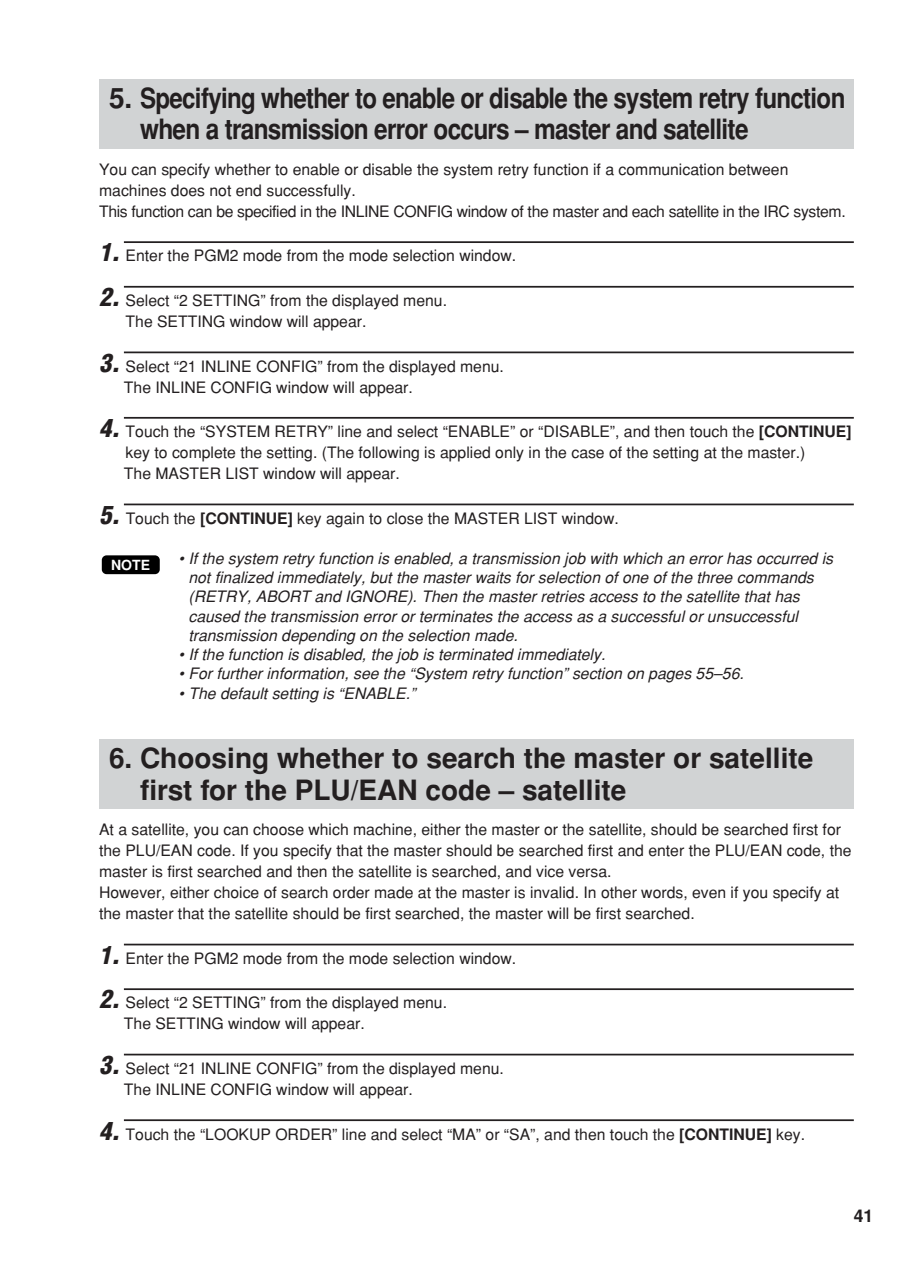
<style>
.page{position:relative;width:902px;height:1274px;background:#fff}
.page>*{position:absolute;margin:0;border:0;box-sizing:border-box;transform-origin:0 0}
.t1{font:700 28px/31.5px "Helvetica";letter-spacing:-.03em;color:#231f20}
.t2{font:700 28px/31.5px "Helvetica";color:#231f20}
.t3{font:700 17.5px "Helvetica";color:#231f20}
.t4{font:15.75px/21px "Helvetica";color:#231f20}
.t5{font:italic 15.75px/19.2px "Helvetica";color:#231f20}
.t6{font:700 14px "Helvetica";color:#fff}
.s1{font-weight:900;font-style:italic;font-stretch:condensed;font-size:24.5px}
.s2{font-weight:700}
</style>
<div class="page">
<hr style="left:124px;top:241px;width:729px;height:2px;background:#231f20">
<hr style="left:124px;top:286px;width:729px;height:2px;background:#231f20">
<hr style="left:124px;top:352px;width:729px;height:1px;background:#231f20">
<hr style="left:124px;top:417px;width:729px;height:2px;background:#231f20">
<hr style="left:124px;top:504px;width:729px;height:1px;background:#231f20">
<hr style="left:124px;top:944px;width:729px;height:1px;background:#231f20">
<hr style="left:124px;top:988px;width:729px;height:2px;background:#231f20">
<hr style="left:124px;top:1054px;width:729px;height:1px;background:#231f20">
<hr style="left:124px;top:1119px;width:729px;height:2px;background:#231f20">
<div style="left:99px;top:740px;width:754px;height:69px;background:#d1d3d4"></div>
<svg style="left:101px;top:555px;width:59px;height:19px"></svg>
<div style="left:102px;top:555px;width:58px;height:19px;background:#000;border-radius:5px"></div>
<div style="left:99px;top:79px;width:754px;height:70px;background:#d1d3d4"></div>
<h1 class="t1" style="left:140px;top:85px;width:706px;text-indent:-31px">5. Specifying whether to enable or disable the system retry function when a transmission error occurs – master and satellite</h1>
<p class="t4" style="left:99px;top:160px;width:748px">You can specify whether to enable or disable the system retry function if a communication between machines does not end successfully.<br>This function can be specified in the INLINE CONFIG window of the master and each satellite in the IRC system.</p>
<p class="t4" style="left:99px;top:247px;width:418px"><span class="s1">1.</span> Enter the PGM2 mode from the mode selection window.</p>
<p class="t4" style="left:126px;top:291px;width:323px;text-indent:-26px"><span class="s1">2.</span> Select “2 SETTING” from the displayed menu.<br>The SETTING window will appear.</p>
<p class="t4" style="left:124px;top:357px;width:381px;text-indent:-25px"><span class="s1">3.</span> Select “21 INLINE CONFIG” from the displayed menu.<br>The INLINE CONFIG window will appear.</p>
<p class="t4" style="left:124px;top:423px;width:729px;text-indent:-25px"><span class="s1">4.</span> Touch the “SYSTEM RETRY” line and select “ENABLE” or “DISABLE”, and then touch the <span class="s2">[CONTINUE] </span>key to complete the setting. (The following is applied only in the case of the setting at the master.)<br>The MASTER LIST window will appear.</p>
<p class="t4" style="left:99px;top:509px;width:521px"><span class="s1">5.</span> Touch the <span class="s2">[CONTINUE]</span> key again to close the MASTER LIST window.</p>
<p class="t5" style="left:188px;top:550px;width:646px;text-indent:-10px">• If the system retry function is enabled, a transmission job with which an error has occurred is not finalized immediately, but the master waits for selection of one of the three commands (RETRY, ABORT and IGNORE). Then the master retries access to the satellite that has caused the transmission error or terminates the access as a successful or unsuccessful transmission depending on the selection made.</p>
<p class="t5" style="left:178px;top:647px;width:428px">• If the function is disabled, the job is terminated immediately.</p>
<p class="t5" style="left:178px;top:666px;width:566px">• For further information, see the “System retry function” section on pages 55–56.</p>
<p class="t5" style="left:178px;top:685px;width:238px">• The default setting is “ENABLE.”</p>
<p class="t6" style="left:111px;top:560px;width:40px">NOTE</p>
<h1 class="t2" style="left:140px;top:745px;width:674px;text-indent:-31px">6. Choosing whether to search the master or satellite first for the PLU/EAN code – satellite</h1>
<p class="t4" style="left:99px;top:821px;width:753px">At a satellite, you can choose which machine, either the master or the satellite, should be searched first for the PLU/EAN code. If you specify that the master should be searched first and enter the PLU/EAN code, the master is first searched and then the satellite is searched, and vice versa.<br>However, either choice of search order made at the master is invalid. In other words, even if you specify at the master that the satellite should be first searched, the master will be first searched.</p>
<p class="t4" style="left:99px;top:949px;width:418px"><span class="s1">1.</span> Enter the PGM2 mode from the mode selection window.</p>
<p class="t4" style="left:124px;top:994px;width:324px;text-indent:-25px"><span class="s1">2.</span> Select “2 SETTING” from the displayed menu.<br>The SETTING window will appear.</p>
<p class="t4" style="left:124px;top:1059px;width:381px;text-indent:-25px"><span class="s1">3.</span> Select “21 INLINE CONFIG” from the displayed menu.<br>The INLINE CONFIG window will appear.</p>
<p class="t4" style="left:99px;top:1125px;width:707px"><span class="s1">4.</span> Touch the “LOOKUP ORDER” line and select “MA” or “SA”, and then touch the <span class="s2">[CONTINUE]</span> key.</p>
<p class="t3" style="left:853px;top:1209px;width:21px">41</p>
</div>
